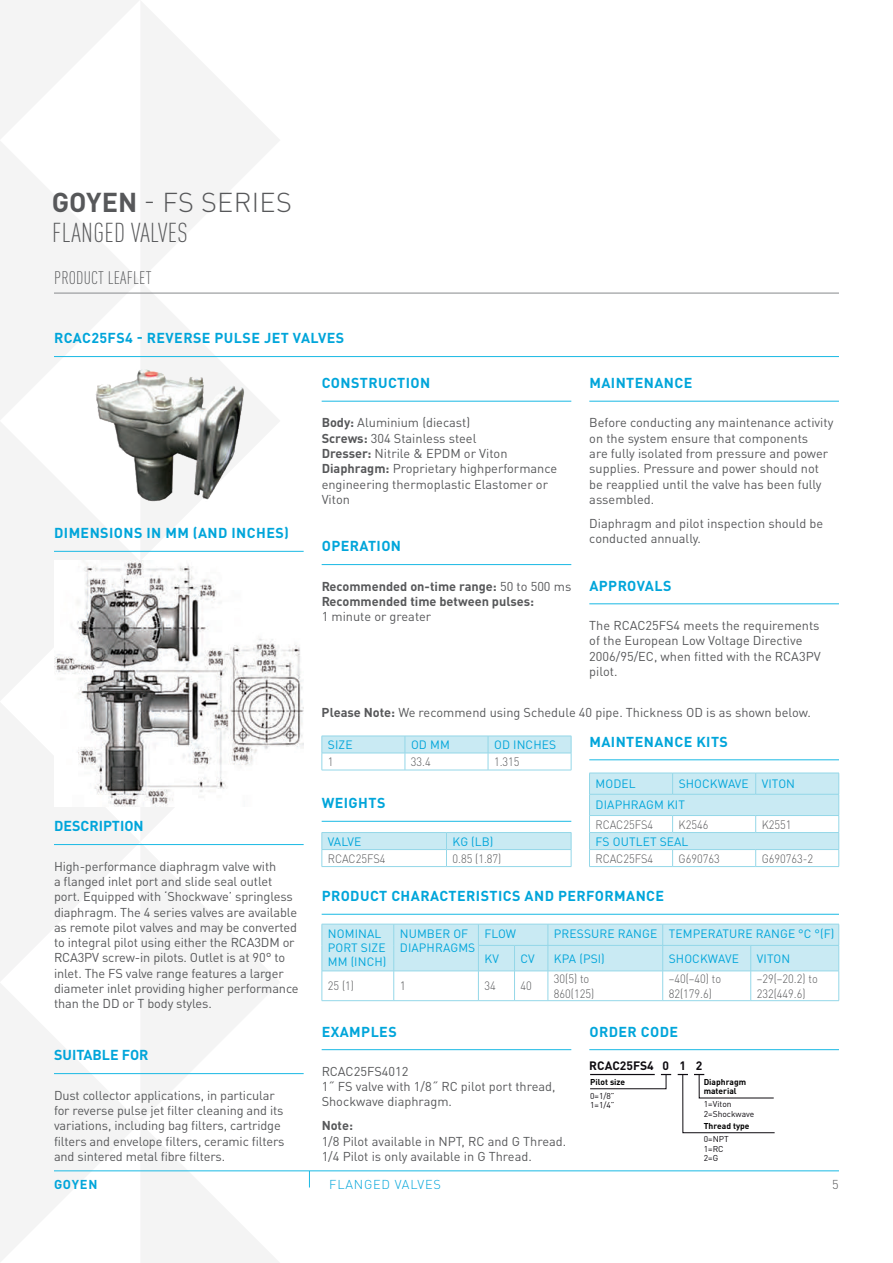
<style>
.page{position:relative;width:893px;height:1263px;background:#fff}
.page>*{position:absolute;margin:0;border:0;box-sizing:border-box;transform-origin:0 0}
.t1{font:300 27px "DIN Pro";letter-spacing:.01em;color:#57585a}
.t2{font:300 condensed 27px "DIN Pro";letter-spacing:.01em;color:#57585a}
.t3{font:300 condensed 18px "DIN Pro";letter-spacing:.01em;color:#57585a}
.t4{font:700 14.25px "DIN Pro";letter-spacing:.03em;color:#00a5da}
.t5{font:700 14.25px "DIN Pro";color:#00a5da}
.t6{font:12.75px/15.3px "DIN Pro";letter-spacing:-.01em;color:#57585a}
.t7{font:700 12.75px/15.3px "DIN Pro";color:#57585a}
.t8{font:300 12.75px "DIN Pro";letter-spacing:.06em;color:#00a5da}
.t9{font:700 12.75px "DIN Pro";letter-spacing:.055em;color:#00a5da}
.t10{font:300 12.75px "DIN Pro";color:#57585a}
.t11{font:700 12.15px "DIN Pro";color:#0e0b10}
.t12{font:12px/14.4px "DIN Pro";letter-spacing:.01em;color:#00a5da}
.t13{font:300 12px/14.4px "DIN Pro";color:#57585a;scale:.92 1}
.t14{font:300 12px "DIN Pro";color:#57585a}
.t15{font:8.4px/9.6px "DIN Pro";color:#0e0b10}
.t16{font:700 8.4px/9.6px "DIN Pro";color:#040404}
.s1{font-weight:700}
.s2{font-weight:400}
</style>
<div class="page">
<svg style="left:0;top:0;width:279px;height:140px;fill:#f4f4f4"></svg>
<svg style="left:0;top:140px;width:281px;height:281px"></svg>
<svg style="left:0;top:421px;width:281px;height:279px;fill:#f4f4f4"></svg>
<svg style="left:0;top:703px;width:281px;height:279px;fill:#f4f4f4"></svg>
<svg style="left:0;top:982px;width:281px;height:281px"></svg>
<hr style="left:54px;top:1170px;width:785px;height:1px;background:#19b9e4">
<svg style="left:309px;top:1171px;width:1px;height:16px"></svg>
<hr style="left:54px;top:293px;width:785px;height:1px;background:#87898c">
<hr style="left:322px;top:401px;width:249px;height:1px;background:#19b9e4">
<hr style="left:322px;top:564px;width:249px;height:1px;background:#19b9e4">
<hr style="left:54px;top:356px;width:785px;height:1px;background:#19b9e4">
<hr style="left:54px;top:551px;width:250px;height:1px;background:#19b9e4">
<hr style="left:589px;top:401px;width:250px;height:1px;background:#19b9e4">
<hr style="left:589px;top:603px;width:250px;height:1px;background:#19b9e4">
<hr style="left:54px;top:844px;width:250px;height:1px;background:#19b9e4">
<hr style="left:54px;top:1073px;width:250px;height:1px;background:#19b9e4">
<hr style="left:322px;top:821px;width:249px;height:1px;background:#19b9e4">
<svg style="left:322px;top:736px;width:250px;height:34px"></svg>
<hr style="left:322px;top:770px;width:83px;height:1px;background:#94d7e8">
<hr style="left:405px;top:770px;width:83px;height:1px;background:#94d7e8">
<hr style="left:488px;top:770px;width:83px;height:1px;background:#94d7e8">
<hr style="left:589px;top:759px;width:250px;height:1px;background:#19b9e4">
<svg style="left:589px;top:773px;width:250px;height:93px"></svg>
<hr style="left:589px;top:866px;width:84px;height:1px;background:#94d7e8">
<hr style="left:673px;top:866px;width:83px;height:1px;background:#94d7e8">
<hr style="left:756px;top:866px;width:83px;height:1px;background:#94d7e8">
<svg style="left:322px;top:832px;width:250px;height:34px"></svg>
<hr style="left:322px;top:866px;width:124px;height:1px;background:#94d7e8">
<hr style="left:446px;top:866px;width:125px;height:1px;background:#94d7e8">
<hr style="left:322px;top:914px;width:517px;height:1px;background:#19b9e4">
<svg style="left:322px;top:924px;width:517px;height:76px"></svg>
<hr style="left:322px;top:1000px;width:72px;height:1px;background:#94d7e8">
<hr style="left:394px;top:1000px;width:84px;height:1px;background:#94d7e8">
<hr style="left:478px;top:1000px;width:36px;height:1px;background:#94d7e8">
<hr style="left:514px;top:1000px;width:34px;height:1px;background:#94d7e8">
<hr style="left:548px;top:1000px;width:115px;height:1px;background:#94d7e8">
<hr style="left:663px;top:1000px;width:88px;height:1px;background:#94d7e8">
<hr style="left:751px;top:1000px;width:88px;height:1px;background:#94d7e8">
<hr style="left:322px;top:1049px;width:249px;height:1px;background:#19b9e4">
<hr style="left:589px;top:1049px;width:250px;height:1px;background:#19b9e4">
<svg style="left:590px;top:1074px;width:81px;height:15px"></svg>
<svg style="left:678px;top:1074px;width:97px;height:59px"></svg>
<img style="left:80px;top:352px;width:176px;height:163px">
<img style="left:54px;top:561px;width:250px;height:246px">
<h1 class="t1" style="left:52px;top:182px;width:242px"><span class="s1">GOYEN</span> - FS SERIES</h1>
<h1 class="t2" style="left:52px;top:214px;width:137px">FLANGED VALVES</h1>
<h2 class="t3" style="left:54px;top:265px;width:99px">PRODUCT LEAFLET</h2>
<p class="t4" style="left:54px;top:326px;width:292px">RCAC25FS4 - REVERSE PULSE JET VALVES</p>
<p class="t4" style="left:54px;top:521px;width:236px">DIMENSIONS IN MM (AND INCHES)</p>
<p class="t4" style="left:322px;top:371px;width:110px">CONSTRUCTION</p>
<p class="t6" style="left:322px;top:414px;width:237px"><span class="s1">Body:</span> Aluminium (diecast)<br><span class="s1">Screws:</span> 304 Stainless steel<br><span class="s1">Dresser:</span> Nitrile &amp; EPDM or Viton<br><span class="s1">Diaphragm:</span> Proprietary highperformance engineering thermoplastic Elastomer or<br>Viton</p>
<p class="t4" style="left:322px;top:534px;width:81px">OPERATION</p>
<p class="t7" style="left:322px;top:577px;width:251px">Recommended on-time range: <span class="s2">50 to 500 ms<br></span>Recommended time between pulses:</p>
<p class="t6" style="left:322px;top:608px;width:111px">1 minute or greater</p>
<p class="t4" style="left:589px;top:371px;width:104px">MAINTENANCE</p>
<p class="t6" style="left:589px;top:414px;width:246px">Before conducting any maintenance activity on the system ensure that components<br>are fully isolated from pressure and power supplies. Pressure and power should not be reapplied until the valve has been fully assembled.</p>
<p class="t6" style="left:589px;top:514px;width:235px">Diaphragm and pilot inspection should be conducted annually.</p>
<p class="t4" style="left:589px;top:574px;width:84px">APPROVALS</p>
<p class="t6" style="left:589px;top:616px;width:233px">The RCAC25FS4 meets the requirements of the European Low Voltage Directive<br>2006/95/EC, when fitted with the RCA3PV pilot.</p>
<p class="t5" style="left:54px;top:814px;width:91px">DESCRIPTION</p>
<p class="t6" style="left:54px;top:857px;width:246px">High-performance diaphragm valve with<br>a flanged inlet port and slide seal outlet port. Equipped with ‘Shockwave’ springless diaphragm. The 4 series valves are available as remote pilot valves and may be converted to integral pilot using either the RCA3DM or RCA3PV screw-in pilots. Outlet is at 90° to inlet. The FS valve range features a larger diameter inlet providing higher performance than the DD or T body styles.</p>
<p class="t5" style="left:54px;top:1043px;width:96px">SUITABLE FOR</p>
<p class="t6" style="left:54px;top:1086px;width:232px">Dust collector applications, in particular for reverse pulse jet filter cleaning and its variations, including bag filters, cartridge filters and envelope filters, ceramic filters and sintered metal fibre filters.</p>
<p class="t6" style="left:322px;top:704px;width:491px"><span class="s1">Please Note:</span> We recommend using Schedule 40 pipe. Thickness OD is as shown below.</p>
<p class="t4" style="left:589px;top:730px;width:140px">MAINTENANCE KITS</p>
<p class="t12" style="left:596px;top:775px;width:42px">MODEL</p>
<p class="t12" style="left:328px;top:736px;width:26px">SIZE</p>
<p class="t12" style="left:411px;top:736px;width:40px">OD MM</p>
<p class="t12" style="left:494px;top:736px;width:64px">OD INCHES</p>
<p class="t13" style="left:328px;top:753px;width:8px">1</p>
<p class="t13" style="left:411px;top:753px;width:23px">33.4</p>
<p class="t13" style="left:494px;top:753px;width:29px">1.315</p>
<p class="t12" style="left:596px;top:772px;width:201px;line-height:21.3px;text-indent:83px">SHOCKWAVE VITON<br>DIAPHRAGM KIT</p>
<p class="t13" style="left:595px;top:816px;width:64px">RCAC25FS4</p>
<p class="t13" style="left:679px;top:816px;width:34px">K2546</p>
<p class="t13" style="left:762px;top:816px;width:34px">K2551</p>
<p class="t12" style="left:596px;top:833px;width:94px">FS OUTLET SEAL</p>
<p class="t13" style="left:595px;top:850px;width:64px">RCAC25FS4</p>
<p class="t13" style="left:679px;top:850px;width:46px">G690763</p>
<p class="t13" style="left:762px;top:850px;width:58px">G690763-2</p>
<p class="t4" style="left:322px;top:791px;width:65px">WEIGHTS</p>
<p class="t12" style="left:328px;top:833px;width:35px">VALVE</p>
<p class="t12" style="left:453px;top:833px;width:42px">KG (LB)</p>
<p class="t13" style="left:328px;top:850px;width:64px">RCAC25FS4</p>
<p class="t13" style="left:452px;top:850px;width:55px">0.85 (1.87)</p>
<p class="t4" style="left:322px;top:884px;width:344px">PRODUCT CHARACTERISTICS AND PERFORMANCE</p>
<p class="t12" style="left:328px;top:925px;width:60px">NOMINAL<br>PORT SIZE<br>MM (INCH)</p>
<p class="t12" style="left:400px;top:925px;width:77px">NUMBER OF<br>DIAPHRAGMS</p>
<p class="t12" style="left:484px;top:925px;width:33px">FLOW</p>
<p class="t12" style="left:554px;top:925px;width:282px">PRESSURE RANGE TEMPERATURE RANGE °C °(F)</p>
<p class="t12" style="left:484px;top:950px;width:16px">KV</p>
<p class="t12" style="left:521px;top:950px;width:16px">CV</p>
<p class="t12" style="left:554px;top:950px;width:52px">KPA (PSI)</p>
<p class="t12" style="left:669px;top:950px;width:72px">SHOCKWAVE</p>
<p class="t12" style="left:757px;top:950px;width:35px">VITON</p>
<p class="t13" style="left:328px;top:978px;width:30px">25 (1)</p>
<p class="t14" style="left:400px;top:977px;width:8px">1</p>
<p class="t13" style="left:484px;top:978px;width:14px">34</p>
<p class="t13" style="left:520px;top:978px;width:14px">40</p>
<p class="t13" style="left:554px;top:970px;width:45px">30(5) to<br>860(125)</p>
<p class="t13" style="left:669px;top:970px;width:59px">−40(−40) to<br>82(179.6)</p>
<p class="t13" style="left:757px;top:970px;width:68px">−29(−20.2) to<br>232(449.6)</p>
<p class="t4" style="left:322px;top:1019px;width:77px">EXAMPLES</p>
<p class="t6" style="left:322px;top:1062px;width:235px">RCAC25FS4012<br>1˝ FS valve with 1/8˝ RC pilot port thread,<br>Shockwave diaphragm.</p>
<p class="t7" style="left:322px;top:1116px;width:33px">Note:</p>
<p class="t6" style="left:322px;top:1132px;width:246px">1/8 Pilot available in NPT, RC and G Thread.<br>1/4 Pilot is only available in G Thread.</p>
<p class="t4" style="left:589px;top:1019px;width:90px">ORDER CODE</p>
<p class="t11" style="left:589px;top:1055px;width:66px">RCAC25FS4</p>
<p class="t11" style="left:663px;top:1055px;width:41px">012</p>
<p class="t16" style="left:704px;top:1076px;width:44px">Diaphragm material</p>
<p class="t15" style="left:704px;top:1099px;width:52px">1=Viton<br>2=Shockwave</p>
<p class="t16" style="left:590px;top:1076px;width:37px">Pilot size</p>
<p class="t15" style="left:590px;top:1090px;width:26px">0=1/8”<br>1=1/4”</p>
<p class="t16" style="left:704px;top:1120px;width:47px">Thread type</p>
<p class="t15" style="left:704px;top:1133px;width:27px">0=NPT<br>1=RC<br>2=G</p>
<p class="t9" style="left:54px;top:1174px;width:45px">GOYEN</p>
<p class="t8" style="left:329px;top:1174px;width:113px">FLANGED VALVES</p>
<p class="t10" style="left:832px;top:1174px;width:8px">5</p>
</div>
